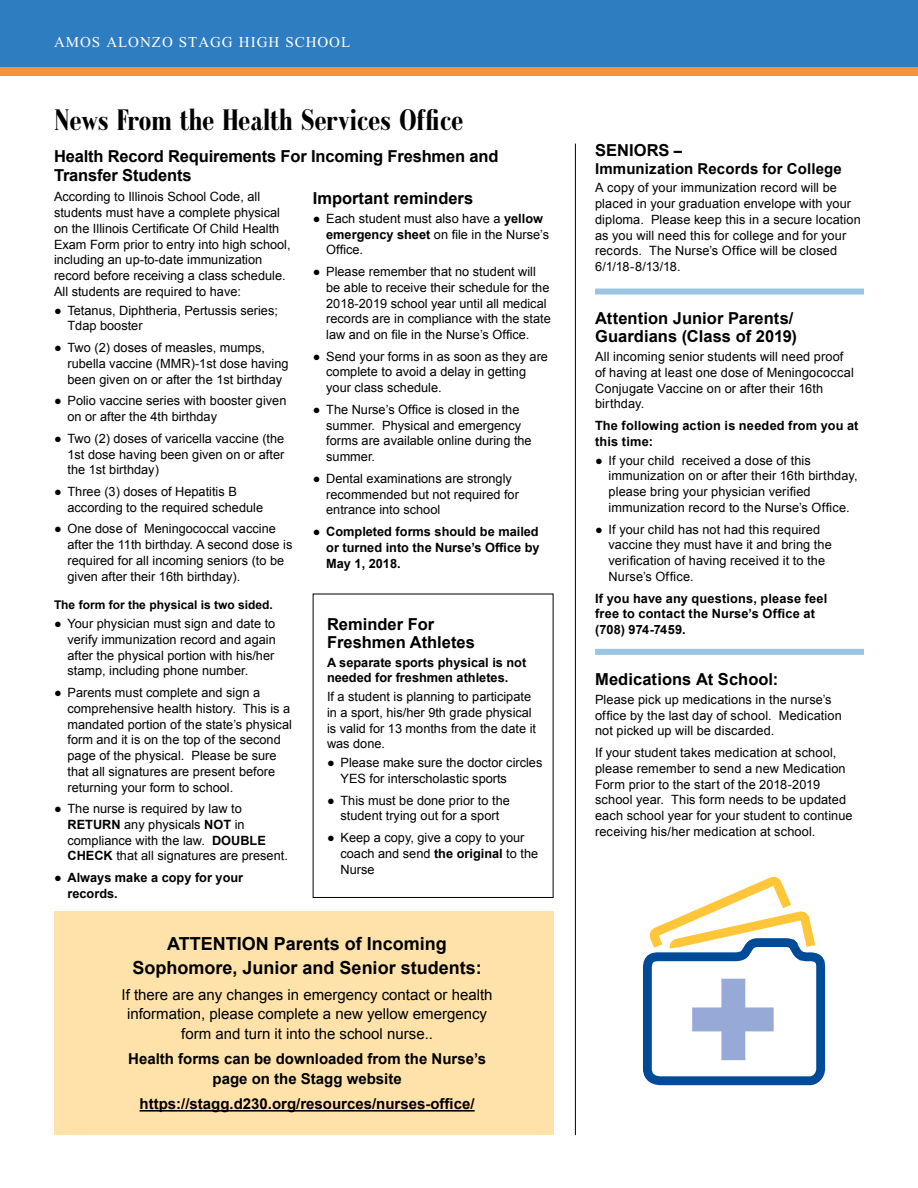
<style>
.page{position:relative;width:918px;height:1188px;background:#fff}
.page>*{position:absolute;margin:0;border:0;box-sizing:border-box;transform-origin:0 0}
.t1{font:700 30px "Galileo FLF";letter-spacing:-.015em;color:#000}
.t2{font:700 18px/24px "Arial";color:#000;text-align:center}
.t3{font:700 16.5px/18px "Arial";color:#000}
.t4{font:700 15px/19.5px "Arial";color:#000;text-align:center}
.t5{font:15px/19.5px "Arial";color:#000;text-align:center}
.t6{font:15px "Times New Roman";letter-spacing:.065em;color:#fff}
.t7{font:12.75px/15.8px "Arial";color:#000}
.t8{font:700 12.75px/15.8px "Arial";color:#000}
.t9{font:700 12px "Arial";color:#000}
.s1{font-weight:700}
.s2{font-weight:400}
.s3{font-size:15px}
</style>
<div class="page">
<div style="left:0;top:0;width:918px;height:68px;background:#2f7dc1"></div>
<div style="left:0;top:68px;width:918px;height:8px;background:#f79239"></div>
<div style="left:54px;top:911px;width:500px;height:224px;background:#fee2a9"></div>
<hr style="left:140px;top:1110px;width:335px;height:2px;background:#000">
<div style="left:595px;top:289px;width:269px;height:6px;background:#99c4e2"></div>
<div style="left:595px;top:649px;width:269px;height:6px;background:#99c4e2"></div>
<hr style="left:575px;top:144px;width:1px;height:991px;background:#000">
<svg style="left:643px;top:876px;width:183px;height:210px"></svg>
<div style="left:721px;top:979px;width:24px;height:81px;background:#97a9d6"></div>
<div style="left:692px;top:1007px;width:82px;height:24px;background:#97a9d6"></div>
<p class="t6" style="left:54px;top:34px;width:298px">AMOS ALONZO STAGG HIGH SCHOOL</p>
<h1 class="t1" style="left:54px;top:105px;width:411px">News From the Health Services Office</h1>
<p class="t3" style="left:54px;top:147px;width:446px;line-height:19.5px">Health Record Requirements For Incoming Freshmen and<br>Transfer Students</p>
<p class="t7" style="left:54px;top:189px;width:238px">According to Illinois School Code, all students must have a complete physical on the Illinois Certificate Of Child Health Exam Form prior to entry into high school, including an up-to-date immunization record before receiving a class schedule.<br>All students are required to have:</p>
<p class="t7" style="left:68px;top:302px;width:212px;text-indent:-14px">● Tetanus, Diphtheria, Pertussis series;<br>Tdap booster</p>
<p class="t7" style="left:68px;top:340px;width:223px;text-indent:-14px">● Two (2) doses of measles, mumps, rubella vaccine (MMR)-1st dose having been given on or after the 1st birthday</p>
<p class="t7" style="left:68px;top:393px;width:220px;text-indent:-14px">● Polio vaccine series with booster given on or after the 4th birthday</p>
<p class="t7" style="left:68px;top:431px;width:218px;text-align:justify;text-indent:-14px">● Two (2) doses of varicella vaccine (the 1st dose having been given on or after the 1st birthday)</p>
<p class="t7" style="left:68px;top:484px;width:197px;text-indent:-14px">● Three (3) doses of Hepatitis B according to the required schedule</p>
<p class="t7" style="left:68px;top:521px;width:226px;text-indent:-14px">● One dose of Meningococcal vaccine after the 11th birthday. A second dose is required for all incoming seniors (to be given after their 16th birthday).</p>
<p class="t9" style="left:54px;top:597px;width:220px">The form for the physical is two sided.</p>
<p class="t7" style="left:68px;top:616px;width:210px;text-align:justify;text-indent:-14px">● Your physician must sign and date to verify immunization record and again after the physical portion with his/her stamp, including phone number.</p>
<p class="t7" style="left:68px;top:685px;width:226px;text-indent:-14px">● Parents must complete and sign a comprehensive health history. This is a mandated portion of the state’s physical form and it is on the top of the second page of the physical. Please be sure that all signatures are present before returning your form to school.</p>
<p class="t7" style="left:68px;top:801px;width:222px;text-indent:-14px">● The nurse is required by law to<br><span class="s1">RETURN</span> any physicals <span class="s1">NOT</span> in compliance with the law. <span class="s1">DOUBLE<br>CHECK</span> that all signatures are present.</p>
<p class="t8" style="left:68px;top:870px;width:177px;text-indent:-14px"><span class="s2">●</span> Always make a copy for your records.</p>
<p class="t3" style="left:313px;top:190px;width:162px">Important reminders</p>
<p class="t7" style="left:326px;top:211px;width:225px;text-indent:-13px">● Each student must also have a <span class="s1">yellow emergency sheet</span> on file in the Nurse’s<br>Office.</p>
<p class="t7" style="left:326px;top:264px;width:226px;text-indent:-14px">● Please remember that no student will be able to receive their schedule for the 2018-2019 school year until all medical records are in compliance with the state law and on file in the Nurse’s Office.</p>
<p class="t7" style="left:326px;top:349px;width:223px;text-indent:-14px">● Send your forms in as soon as they are complete to avoid a delay in getting your class schedule.</p>
<p class="t7" style="left:326px;top:402px;width:207px;text-indent:-14px">● The Nurse’s Office is closed in the summer. Physical and emergency forms are available online during the summer.</p>
<p class="t7" style="left:326px;top:471px;width:194px;text-indent:-14px">● Dental examinations are strongly recommended but not required for entrance into school</p>
<p class="t8" style="left:326px;top:524px;width:215px;text-align:justify;text-indent:-14px">● Completed forms should be mailed or turned into the Nurse’s Office by May 1, 2018.</p>
<p class="t3" style="left:327px;top:616px;width:149px">Reminder For<br>Freshmen Athletes</p>
<p class="t8" style="left:327px;top:655px;width:201px">A separate sports physical is not needed for freshmen athletes.</p>
<p class="t7" style="left:327px;top:689px;width:211px">If a student is planning to participate in a sport, his/her 9th grade physical is valid for 13 months from the date it was done.</p>
<p class="t7" style="left:341px;top:755px;width:203px;text-indent:-14px">● Please make sure the doctor circles<br>YES for interscholastic sports</p>
<p class="t7" style="left:327px;top:792px;width:184px;text-align:center">● This must be done prior to the student trying out for a sport</p>
<p class="t7" style="left:341px;top:830px;width:199px;text-indent:-14px">● Keep a copy, give a copy to your coach and send <span class="s1">the original</span> to the<br>Nurse</p>
<h2 class="t2" style="left:133px;top:932px;width:351px">ATTENTION Parents of Incoming<br>Sophomore, Junior and Senior students:</h2>
<p class="t5" style="left:122px;top:985px;width:373px">If there are any changes in emergency contact or health information, please complete a new yellow emergency form and turn it into the school nurse..</p>
<p class="t4" style="left:128px;top:1050px;width:359px">Health forms can be downloaded from the Nurse’s page on the Stagg website</p>
<p class="t4" style="left:140px;top:1095px;width:337px">https://stagg.d230.org/resources/nurses-office/</p>
<p class="t3" style="left:595px;top:141px;width:89px">SENIORS <span class="s3">–</span></p>
<p class="t4" style="left:595px;top:159px;width:248px">Immunization Records for College</p>
<p class="t7" style="left:595px;top:180px;width:267px">A copy of your immunization record will be placed in your graduation envelope with your diploma. Please keep this in a secure location as you will need this for college and for your records. The Nurse’s Office will be closed 6/1/18-8/13/18.</p>
<p class="t3" style="left:595px;top:310px;width:203px">Attention Junior Parents/<br>Guardians (Class of 2019)</p>
<p class="t7" style="left:595px;top:349px;width:260px">All incoming senior students will need proof of having at least one dose of Meningococcal Conjugate Vaccine on or after their 16th birthday.</p>
<p class="t8" style="left:595px;top:418px;width:265px">The following action is needed from you at this time:</p>
<p class="t7" style="left:609px;top:452px;width:251px;text-indent:-14px">● If your child received a dose of this immunization on or after their 16th birthday, please bring your physician verified immunization record to the Nurse’s Office.</p>
<p class="t7" style="left:609px;top:521px;width:225px;text-indent:-14px">● If your child has not had this required vaccine they must have it and bring the verification of having received it to the Nurse’s Office.</p>
<p class="t8" style="left:595px;top:591px;width:234px">If you have any questions, please feel free to contact the Nurse’s Office at (708) 974-7459.</p>
<p class="t3" style="left:595px;top:671px;width:185px">Medications At School:</p>
<p class="t7" style="left:595px;top:692px;width:248px">Please pick up medications in the nurse’s office by the last day of school. Medication not picked up will be discarded.</p>
<p class="t7" style="left:595px;top:745px;width:259px">If your student takes medication at school, please remember to send a new Medication Form prior to the start of the 2018-2019 school year. This form needs to be updated each school year for your student to continue receiving his/her medication at school.</p>
</div>
